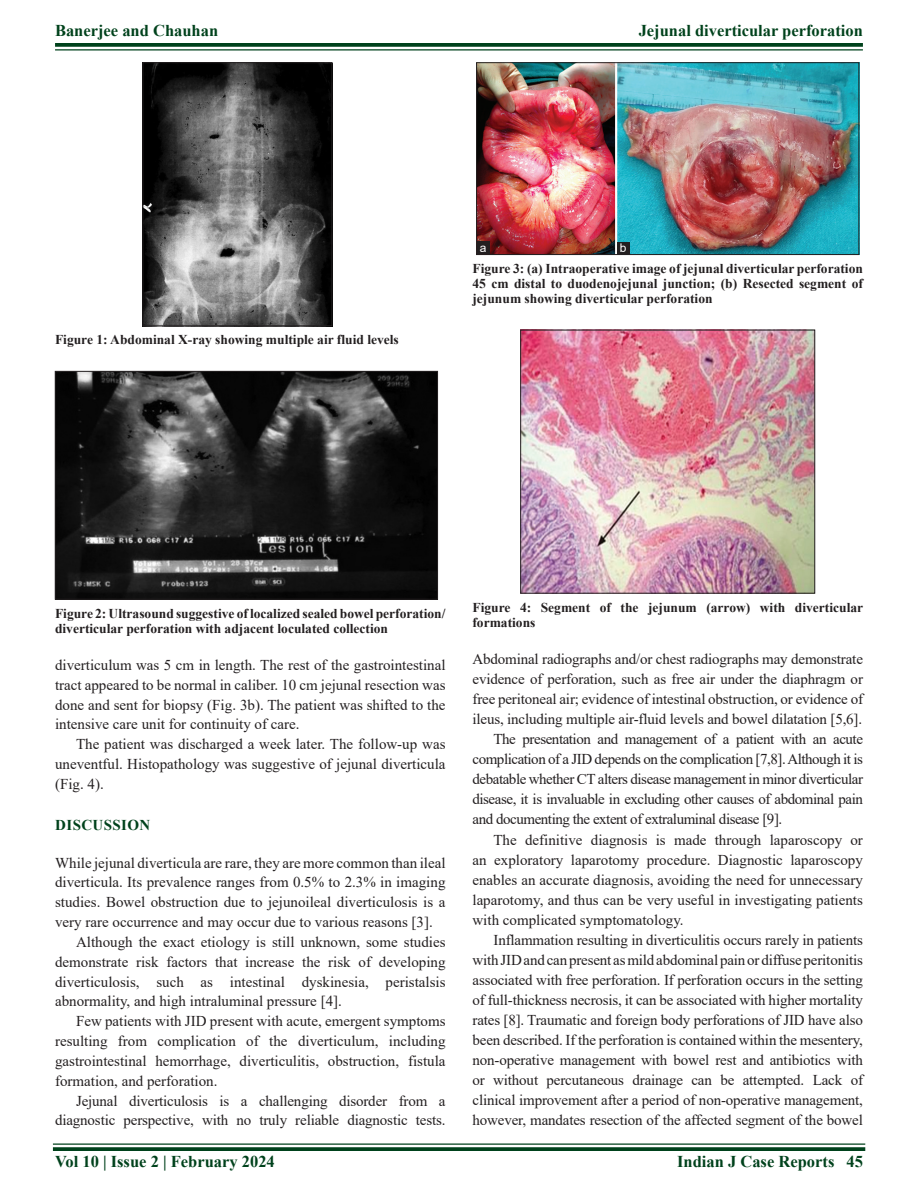
<style>
.page{position:relative;width:918px;height:1188px;background:#fff}
.page>*{position:absolute;margin:0;border:0;box-sizing:border-box;transform-origin:0 0}
.RF{font:700 16.5px "Times New Roman";color:#00421c}
.TX{font:15px/20.1px "Times New Roman";letter-spacing:-.01em;color:#231f20;text-align:justify}
.TXFL{font:15px/19.8px "Times New Roman";color:#231f20;text-align:justify}
.t1{font:700 15px "Times New Roman";letter-spacing:.025em;color:#00421c}
.FGC{font:700 13.5px/15px "Times New Roman";color:#231f20}
.LABEL{font:12px "Arial";color:#fff}
</style>
<div class="page">
<svg style="left:55px;top:43px;width:808px;height:4px;fill:#00421c"></svg>
<hr style="left:55px;top:49px;width:808px;height:2px;background:#00421c">
<hr style="left:53px;top:1143px;width:812px;height:2px;background:#00421c">
<svg style="left:53px;top:1147px;width:812px;height:4px;fill:#00421c"></svg>
<img style="left:145px;top:65px;width:185px;height:259px">
<div style="left:143px;top:63px;width:189px;height:263px;border:1px solid #231f20"></div>
<img style="left:57px;top:373px;width:379px;height:224px">
<div style="left:55px;top:371px;width:383px;height:228px;border:1px solid #231f20"></div>
<img style="left:522px;top:332px;width:291px;height:259px">
<div style="left:520px;top:330px;width:295px;height:263px;border:1px solid #231f20"></div>
<img style="left:478px;top:65px;width:379px;height:188px">
<div style="left:476px;top:63px;width:383px;height:192px;border:1px solid #231f20"></div>
<div style="left:477px;top:242px;width:12px;height:12px;background:#231f20"></div>
<div style="left:617px;top:242px;width:13px;height:12px;background:#231f20"></div>
<p class="RF" style="left:55px;top:18px;width:165px">Banerjee and Chauhan</p>
<p class="RF" style="left:639px;top:18px;width:226px">Jejunal diverticular perforation</p>
<p class="LABEL" style="left:480px;top:240px;width:8px">a</p>
<p class="LABEL" style="left:620px;top:240px;width:8px">b</p>
<p class="FGC" style="left:55px;top:332px;width:345px">Figure 1: Abdominal X-ray showing multiple air fluid levels</p>
<p class="FGC" style="left:472px;top:260px;width:392px;text-align:justify">Figure 3: (a) Intraoperative image of jejunal diverticular perforation 45 cm distal to duodenojejunal junction; (b) Resected segment of jejunum showing diverticular perforation</p>
<p class="FGC" style="left:55px;top:605px;width:392px">Figure 2: Ultrasound suggestive of localized sealed bowel perforation/ diverticular perforation with adjacent loculated collection</p>
<p class="FGC" style="left:472px;top:599px;width:392px">Figure 4: Segment of the jejunum (arrow) with diverticular formations</p>
<p class="TX" style="left:55px;top:655px;width:392px">diverticulum was 5 cm in length. The rest of the gastrointestinal tract appeared to be normal in caliber. 10 cm jejunal resection was done and sent for biopsy (Fig. 3b). The patient was shifted to the intensive care unit for continuity of care.</p>
<p class="TX" style="left:55px;top:734px;width:392px;text-indent:21px">The patient was discharged a week later. The follow-up was uneventful. Histopathology was suggestive of jejunal diverticula (Fig. 4).</p>
<h1 class="t1" style="left:55px;top:814px;width:97px">DISCUSSION</h1>
<p class="TXFL" style="left:55px;top:852px;width:392px">While jejunal diverticula are rare, they are more common than ileal diverticula. Its prevalence ranges from 0.5% to 2.3% in imaging studies. Bowel obstruction due to jejunoileal diverticulosis is a very rare occurrence and may occur due to various reasons [3].</p>
<p class="TX" style="left:55px;top:932px;width:392px;text-indent:21px">Although the exact etiology is still unknown, some studies demonstrate risk factors that increase the risk of developing diverticulosis, such as intestinal dyskinesia, peristalsis abnormality, and high intraluminal pressure [4].</p>
<p class="TX" style="left:55px;top:1011px;width:392px;text-indent:21px">Few patients with JID present with acute, emergent symptoms resulting from complication of the diverticulum, including gastrointestinal hemorrhage, diverticulitis, obstruction, fistula formation, and perforation.</p>
<p class="TX" style="left:55px;top:1090px;width:392px;text-align:right">Jejunal diverticulosis is a challenging disorder from a diagnostic perspective, with no truly reliable diagnostic tests.</p>
<p class="TX" style="left:472px;top:648px;width:392px">Abdominal radiographs and/or chest radiographs may demonstrate evidence of perforation, such as free air under the diaphragm or free peritoneal air; evidence of intestinal obstruction, or evidence of ileus, including multiple air-fluid levels and bowel dilatation [5,6].</p>
<p class="TX" style="left:472px;top:729px;width:392px;text-indent:21px">The presentation and management of a patient with an acute complication of a JID depends on the complication [7,8]. Although it is debatable whether CT alters disease management in minor diverticular disease, it is invaluable in excluding other causes of abdominal pain and documenting the extent of extraluminal disease [9].</p>
<p class="TX" style="left:472px;top:829px;width:392px;text-indent:21px">The definitive diagnosis is made through laparoscopy or an exploratory laparotomy procedure. Diagnostic laparoscopy enables an accurate diagnosis, avoiding the need for unnecessary laparotomy, and thus can be very useful in investigating patients with complicated symptomatology.</p>
<p class="TX" style="left:472px;top:929px;width:392px;text-indent:21px">Inflammation resulting in diverticulitis occurs rarely in patients with JID and can present as mild abdominal pain or diffuse peritonitis associated with free perforation. If perforation occurs in the setting of full-thickness necrosis, it can be associated with higher mortality rates [8]. Traumatic and foreign body perforations of JID have also been described. If the perforation is contained within the mesentery, non-operative management with bowel rest and antibiotics with or without percutaneous drainage can be attempted. Lack of clinical improvement after a period of non-operative management, however, mandates resection of the affected segment of the bowel</p>
<p class="RF" style="left:55px;top:1150px;width:221px">Vol 10 | Issue 2 | February 2024</p>
<p class="RF" style="left:677px;top:1150px;width:187px">Indian J Case Reports 45</p>
</div>
